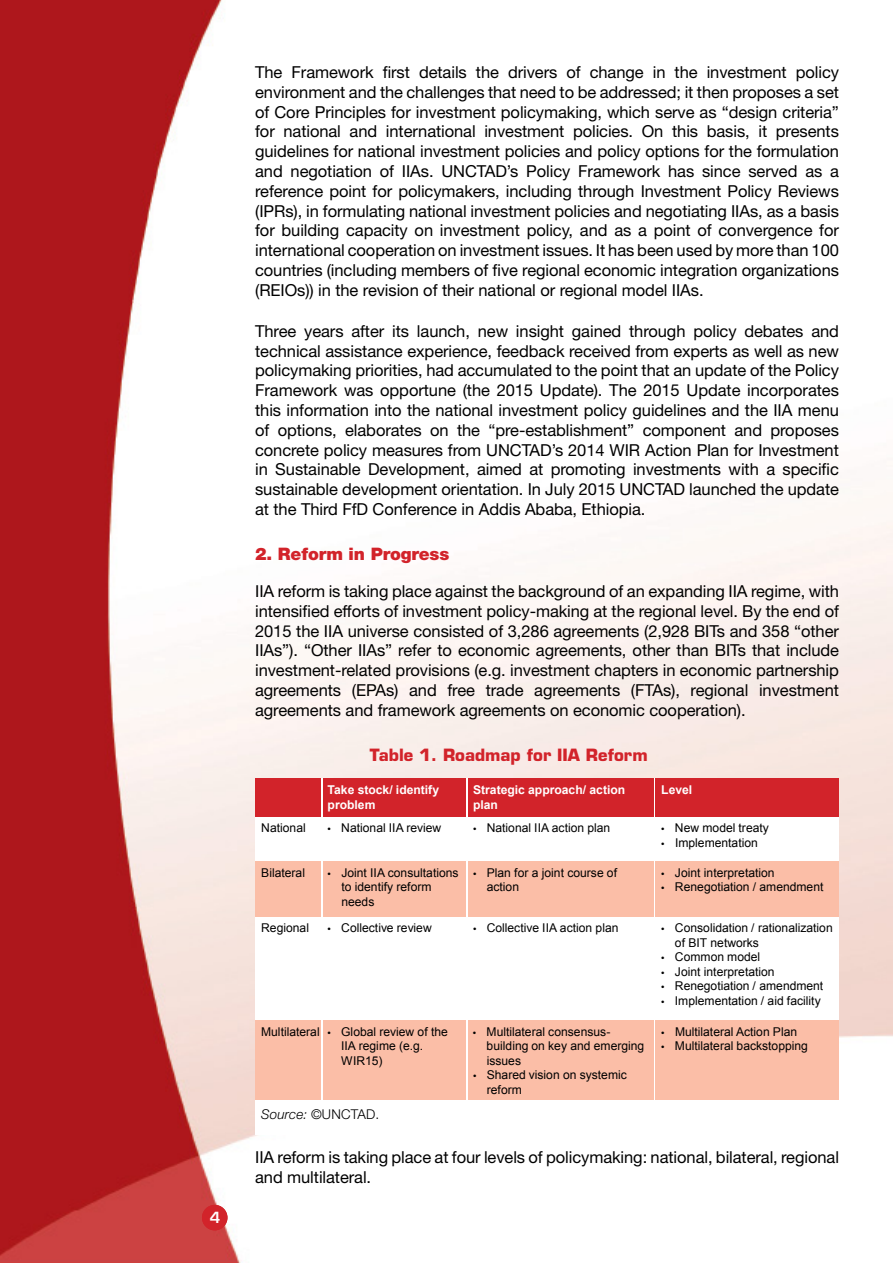
<style>
.page{position:relative;width:893px;height:1263px;background:#fff}
.page>*{position:absolute;margin:0;border:0;box-sizing:border-box;transform-origin:0 0}
.Head_1{font:900 17.25px "Helvetica Neue LT Std";letter-spacing:-.005em;color:#d2232a}
.Body{font:16.5px/19.8px "Helvetica Neue LT Std";letter-spacing:-.005em;color:#000;text-align:justify}
.FIGURE_OK{font:700 16.5px "Eurostile LT Std";color:#d2232a}
.t1{font:600 15px "Eurostile LT Std";color:#fff}
.TABLE_SOURCE{font:300 13.5px "Helvetica Neue LT Std";letter-spacing:.015em;color:#000}
.t2{font:12.15px/14.5px "Arial";color:#000}
.t3{font:700 12.15px/14.5px "Arial";color:#fff}
.s1{font-style:inherit}
.s2{font-style:italic}
</style>
<div class="page">
<img style="left:0;top:0;width:893px;height:1263px">
<div style="left:202px;top:1205px;width:25px;height:25px;background:#d2232a;border-radius:50%"></div>
<div style="left:255px;top:778px;width:584px;height:357px;background:#fff"></div>
<div style="left:255px;top:778px;width:66px;height:39px;background:#d2232a"></div>
<div style="left:323px;top:778px;width:143px;height:39px;background:#d2232a"></div>
<div style="left:468px;top:778px;width:185px;height:39px;background:#d2232a"></div>
<div style="left:655px;top:778px;width:184px;height:39px;background:#d2232a"></div>
<div style="left:255px;top:861px;width:66px;height:55px;background:#fbbea7"></div>
<div style="left:323px;top:861px;width:143px;height:55px;background:#fbbea7"></div>
<div style="left:468px;top:861px;width:185px;height:55px;background:#fbbea7"></div>
<div style="left:655px;top:861px;width:184px;height:55px;background:#fbbea7"></div>
<div style="left:255px;top:1020px;width:66px;height:80px;background:#fbbea7"></div>
<div style="left:323px;top:1020px;width:143px;height:80px;background:#fbbea7"></div>
<div style="left:468px;top:1020px;width:185px;height:80px;background:#fbbea7"></div>
<div style="left:655px;top:1020px;width:184px;height:80px;background:#fbbea7"></div>
<p class="t1" style="left:210px;top:1208px;width:12px">4</p>
<p class="Body" style="left:255px;top:62px;width:585px">The Framework first details the drivers of change in the investment policy environment and the challenges that need to be addressed; it then proposes a set of Core Principles for investment policymaking, which serve as “design criteria” for national and international investment policies. On this basis, it presents guidelines for national investment policies and policy options for the formulation and negotiation of IIAs. UNCTAD’s Policy Framework has since served as a reference point for policymakers, including through Investment Policy Reviews (IPRs), in formulating national investment policies and negotiating IIAs, as a basis for building capacity on investment policy, and as a point of convergence for international cooperation on investment issues. It has been used by more than 100 countries (including members of five regional economic integration organizations (REIOs)) in the revision of their national or regional model IIAs.</p>
<p class="Body" style="left:255px;top:321px;width:585px">Three years after its launch, new insight gained through policy debates and technical assistance experience, feedback received from experts as well as new policymaking priorities, had accumulated to the point that an update of the Policy Framework was opportune (the 2015 Update). The 2015 Update incorporates this information into the national investment policy guidelines and the IIA menu of options, elaborates on the “pre-establishment” component and proposes concrete policy measures from UNCTAD’s 2014 WIR Action Plan for Investment in Sustainable Development, aimed at promoting investments with a specific sustainable development orientation. In July 2015 UNCTAD launched the update at the Third FfD Conference in Addis Ababa, Ethiopia.</p>
<p class="Head_1" style="left:255px;top:544px;width:196px">2. Reform in Progress</p>
<p class="Body" style="left:255px;top:581px;width:585px">IIA reform is taking place against the background of an expanding IIA regime, with intensified efforts of investment policy-making at the regional level. By the end of 2015 the IIA universe consisted of 3,286 agreements (2,928 BITs and 358 “other IIAs”). “Other IIAs” refer to economic agreements, other than BITs that include investment-related provisions (e.g. investment chapters in economic partnership agreements (EPAs) and free trade agreements (FTAs), regional investment agreements and framework agreements on economic cooperation).</p>
<p class="FIGURE_OK" style="left:370px;top:744px;width:279px">Table 1. Roadmap for IIA Reform</p>
<p class="t3" style="left:328px;top:782px;width:113px">Take stock/ identify problem</p>
<p class="t3" style="left:473px;top:782px;width:154px">Strategic approach/ action plan</p>
<p class="t3" style="left:661px;top:782px;width:32px">Level</p>
<p class="t2" style="left:261px;top:820px;width:46px">National</p>
<p class="t2" style="left:328px;top:820px;width:115px"><span class="s1">•</span> National IIA review</p>
<p class="t2" style="left:473px;top:820px;width:139px"><span class="s1">•</span> National IIA action plan</p>
<p class="t2" style="left:661px;top:820px;width:109px"><span class="s1">•</span> New model treaty</p>
<p class="t2" style="left:661px;top:835px;width:98px"><span class="s1">•</span> Implementation</p>
<p class="t2" style="left:261px;top:865px;width:45px">Bilateral</p>
<p class="t2" style="left:341px;top:865px;width:119px;text-indent:-14px"><span class="s1">•</span> Joint IIA consultations to identify reform needs</p>
<p class="t2" style="left:487px;top:865px;width:132px;text-indent:-14px"><span class="s1">•</span> Plan for a joint course of action</p>
<p class="t2" style="left:661px;top:865px;width:115px"><span class="s1">•</span> Joint interpretation</p>
<p class="t2" style="left:661px;top:879px;width:164px"><span class="s1">•</span> Renegotiation / amendment</p>
<p class="t2" style="left:261px;top:920px;width:49px">Regional</p>
<p class="t2" style="left:328px;top:920px;width:106px"><span class="s1">•</span> Collective review</p>
<p class="t2" style="left:473px;top:920px;width:147px"><span class="s1">•</span> Collective IIA action plan</p>
<p class="t2" style="left:675px;top:920px;width:159px;text-indent:-14px"><span class="s1">•</span> Consolidation / rationalization of BIT networks</p>
<p class="t2" style="left:661px;top:949px;width:101px"><span class="s1">•</span> Common model</p>
<p class="t2" style="left:661px;top:964px;width:115px"><span class="s1">•</span> Joint interpretation</p>
<p class="t2" style="left:661px;top:978px;width:164px"><span class="s1">•</span> Renegotiation / amendment</p>
<p class="t2" style="left:661px;top:993px;width:161px"><span class="s1">•</span> Implementation / aid facility</p>
<p class="t2" style="left:341px;top:1024px;width:108px;text-indent:-80px">Multilateral <span class="s1">•</span> Global review of the<br>IIA regime (e.g.<br>WIR15)</p>
<p class="t2" style="left:487px;top:1024px;width:159px;text-indent:-14px"><span class="s1">•</span> Multilateral consensus&shy;building on key and emerging issues</p>
<p class="t2" style="left:487px;top:1068px;width:142px;text-indent:-14px"><span class="s1">•</span> Shared vision on systemic reform</p>
<p class="t2" style="left:661px;top:1024px;width:137px"><span class="s1">•</span> Multilateral Action Plan</p>
<p class="t2" style="left:661px;top:1038px;width:148px"><span class="s1">•</span> Multilateral backstopping</p>
<p class="TABLE_SOURCE" style="left:261px;top:1106px;width:120px"><span class="s2">Source:</span> ©UNCTAD.</p>
<p class="Body" style="left:255px;top:1147px;width:585px">IIA reform is taking place at four levels of policymaking: national, bilateral, regional and multilateral.</p>
</div>
